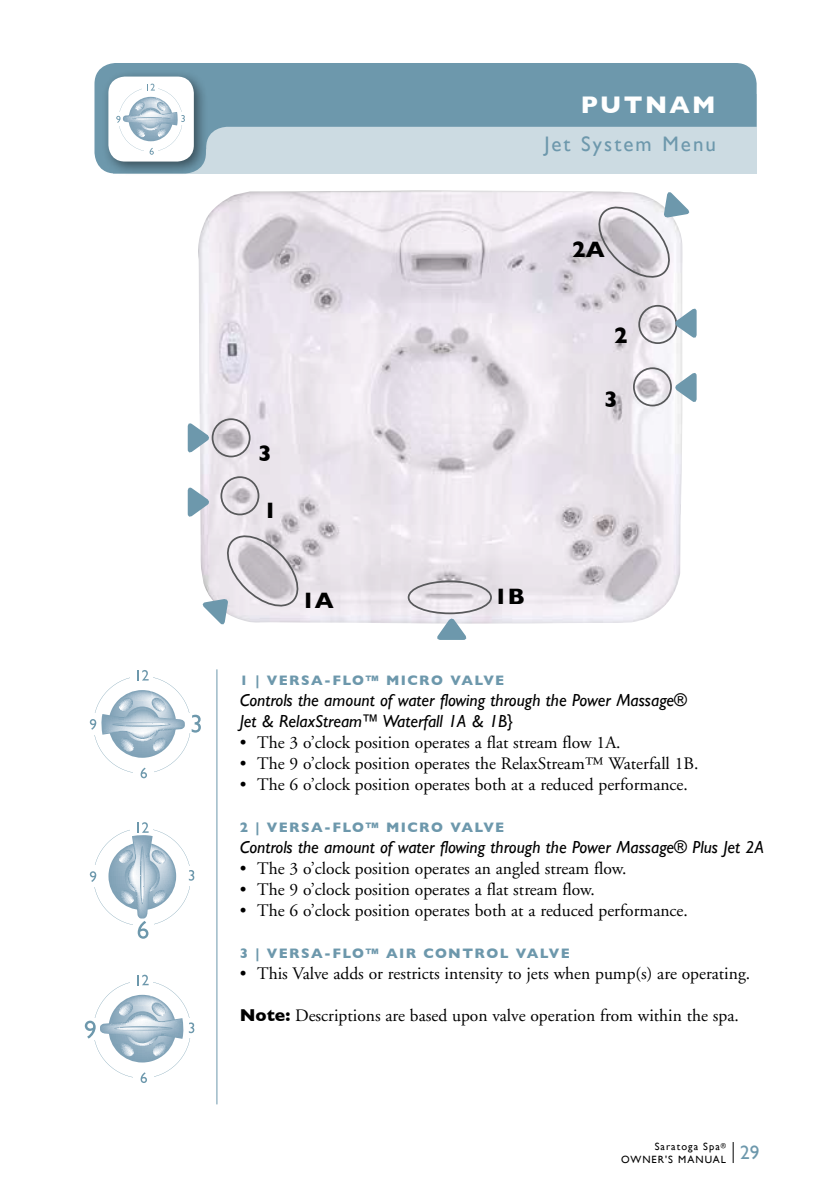
<style>
.page{position:relative;width:819px;height:1197px;background:#fff}
.page>*{position:absolute;margin:0;border:0;box-sizing:border-box;transform-origin:0 0}
.t1{font:700 24.5px "Gill Sans";letter-spacing:.1em;color:#fff}
.t2{font:700 22.75px "Gill Sans";color:#000}
.t3{font:21px "Gill Sans";letter-spacing:.1em;color:#6d98ac}
.t4{font:19.25px "Gill Sans";color:#6d98ac}
.t5{font:17.5px "Adobe Garamond";color:#000}
.t6{font:italic 17.5px/21px "Gill Sans";color:#000}
.t7{font:700 14px "Gill Sans";letter-spacing:.1em;color:#6d98ac}
.t8{font:10.5px/12.6px "Gill Sans";letter-spacing:.1em;color:#000;text-align:right}
.s1{font-family:"Gill Sans";font-weight:700}
</style>
<div class="page">
<svg style="left:733px;top:1142px;width:1px;height:21px"></svg>
<hr style="left:216px;top:669px;width:1px;height:435px;background:#6d98ac">
<svg style="left:90px;top:670px;width:111px;height:108px"></svg>
<svg style="left:90px;top:822px;width:104px;height:117px"></svg>
<svg style="left:85px;top:975px;width:109px;height:108px"></svg>
<img style="left:198px;top:190px;width:485px;height:434px">
<svg style="left:94px;top:63px;width:663px;height:111px;background:#95b4c3"></svg>
<div style="left:101px;top:69px;width:108px;height:108px;background:#000;opacity:.5"></div>
<div style="left:108px;top:77px;width:86px;height:85px;background:#fff;border-radius:17px"></div>
<svg style="left:116px;top:84px;width:69px;height:71px"></svg>
<div style="left:212px;top:418px;width:39px;height:39px;border:2px solid #58595b;border-radius:50%"></div>
<div style="left:220px;top:476px;width:39px;height:39px;border:2px solid #58595b;border-radius:50%"></div>
<div style="left:633px;top:367px;width:39px;height:39px;border:2px solid #58595b;border-radius:50%"></div>
<div style="left:638px;top:305px;width:39px;height:39px;border:2px solid #58595b;border-radius:50%"></div>
<div style="left:408px;top:581px;width:84px;height:33px;border:2px solid #58595b;border-radius:50%"></div>
<svg style="left:675px;top:308px;width:22px;height:30px"></svg>
<svg style="left:675px;top:372px;width:22px;height:31px"></svg>
<svg style="left:437px;top:618px;width:30px;height:22px"></svg>
<svg style="left:594px;top:191px;width:96px;height:93px"></svg>
<svg style="left:187px;top:487px;width:23px;height:32px"></svg>
<svg style="left:187px;top:423px;width:23px;height:31px"></svg>
<svg style="left:202px;top:529px;width:100px;height:96px;background:#d6d3d9"></svg>
<h1 class="t1" style="left:581px;top:85px;width:137px">PUTNAM</h1>
<p class="t3" style="left:544px;top:132px;width:173px">Jet System Menu</p>
<h2 class="t2" style="left:572px;top:231px;width:34px">2A</h2>
<h2 class="t2" style="left:614px;top:318px;width:15px">2</h2>
<h2 class="t2" style="left:258px;top:436px;width:15px">3</h2>
<h2 class="t2" style="left:263px;top:492px;width:15px">1</h2>
<h2 class="t2" style="left:301px;top:582px;width:34px">1A</h2>
<h2 class="t2" style="left:494px;top:578px;width:32px">1B</h2>
<h2 class="t2" style="left:604px;top:381px;width:15px">3</h2>
<p class="t7" style="left:240px;top:669px;width:266px">1 | VERSA-FLO™ MICRO VALVE</p>
<p class="t6" style="left:240px;top:690px;width:449px">Controls the amount of water flowing through the Power Massage®<br>Jet &amp; RelaxStream™ Waterfall 1A &amp; 1B}</p>
<p class="t5" style="left:240px;top:733px;width:380px">• The 3 o’clock position operates a flat stream flow 1A.</p>
<p class="t5" style="left:240px;top:754px;width:458px">• The 9 o’clock position operates the RelaxStream™ Waterfall 1B.</p>
<p class="t5" style="left:240px;top:775px;width:447px">• The 6 o’clock position operates both at a reduced performance.</p>
<p class="t7" style="left:240px;top:816px;width:266px">2 | VERSA-FLO™ MICRO VALVE</p>
<p class="t6" style="left:240px;top:837px;width:526px">Controls the amount of water flowing through the Power Massage® Plus Jet 2A</p>
<p class="t5" style="left:240px;top:859px;width:386px">• The 3 o’clock position operates an angled stream flow.</p>
<p class="t5" style="left:240px;top:880px;width:354px">• The 9 o’clock position operates a flat stream flow.</p>
<p class="t5" style="left:240px;top:901px;width:447px">• The 6 o’clock position operates both at a reduced performance.</p>
<p class="t7" style="left:240px;top:942px;width:332px">3 | VERSA-FLO™ AIR CONTROL VALVE</p>
<p class="t5" style="left:240px;top:964px;width:510px">• This Valve adds or restricts intensity to jets when pump(s) are operating.</p>
<p class="t5" style="left:240px;top:1006px;width:498px"><span class="s1">Note:</span> Descriptions are based upon valve operation from within the spa.</p>
<p class="t8" style="left:621px;top:1140px;width:107px">Saratoga Spa<sup>®<br></sup>OWNER'S MANUAL</p>
<p class="t4" style="left:740px;top:1141px;width:21px">29</p>
</div>
